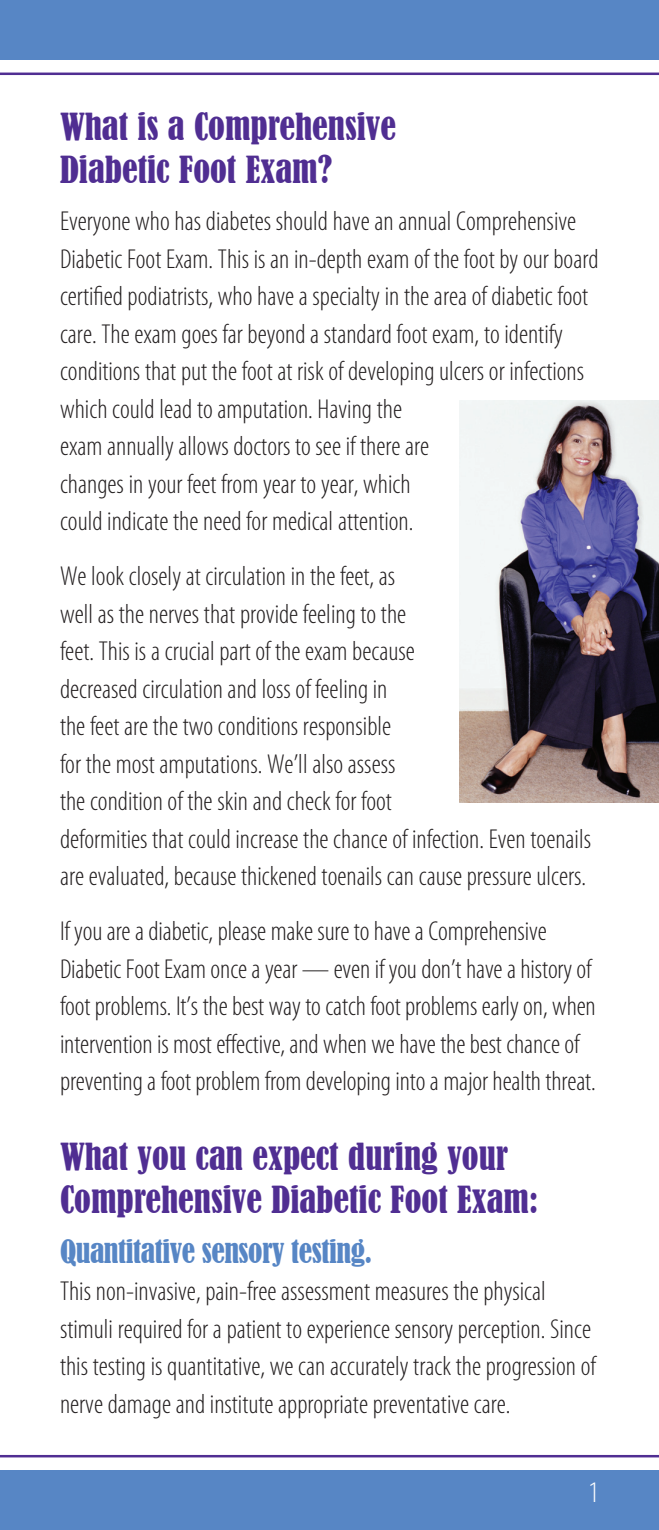
<style>
.page{position:relative;width:659px;height:1530px;background:#fff}
.page>*{position:absolute;margin:0;border:0;box-sizing:border-box;transform-origin:0 0}
.t1{font:condensed 35px/42.5px "Bernard";color:#502e92}
.t2{font:condensed 30px "Bernard";letter-spacing:-.015em;color:#5786c5}
.t3{font:300 condensed 30px "Myriad Pro";color:#fff}
.t4{font:300 condensed 27.5px/37.5px "Myriad Pro";color:#231f20}
</style>
<div class="page">
<div style="left:0;top:0;width:659px;height:60px;background:#5786c5"></div>
<div style="left:0;top:1470px;width:659px;height:60px;background:#5786c5"></div>
<hr style="left:0;top:73px;width:659px;height:2px;background:#502e92">
<hr style="left:0;top:1455px;width:659px;height:2px;background:#502e92">
<img style="left:459px;top:400px;width:200px;height:403px">
<p class="t1" style="left:60px;top:106px;width:337px">What is a Comprehensive<br>Diabetic Foot Exam?</p>
<p class="t4" style="left:60px;top:202px;width:540px">Everyone who has diabetes should have an annual Comprehensive Diabetic Foot Exam. This is an in-depth exam of the foot by our board certified podiatrists, who have a specialty in the area of diabetic foot care. The exam goes far beyond a standard foot exam, to identify conditions that put the foot at risk of developing ulcers or infections which could lead to amputation. Having the<br>exam annually allows doctors to see if there are<br>changes in your feet from year to year, which<br>could indicate the need for medical attention.</p>
<p class="t4" style="left:60px;top:557px;width:532px">We look closely at circulation in the feet, as<br>well as the nerves that provide feeling to the<br>feet. This is a crucial part of the exam because<br>decreased circulation and loss of feeling in<br>the feet are the two conditions responsible<br>for the most amputations. We’ll also assess<br>the condition of the skin and check for foot<br>deformities that could increase the chance of infection. Even toenails are evaluated, because thickened toenails can cause pressure ulcers.</p>
<p class="t4" style="left:60px;top:912px;width:537px">If you are a diabetic, please make sure to have a Comprehensive Diabetic Foot Exam once a year — even if you don’t have a history of foot problems. It’s the best way to catch foot problems early on, when intervention is most effective, and when we have the best chance of preventing a foot problem from developing into a major health threat.</p>
<p class="t1" style="left:60px;top:1136px;width:480px">What you can expect during your<br>Comprehensive Diabetic Foot Exam:</p>
<p class="t2" style="left:60px;top:1234px;width:314px">Quantitative sensory testing.</p>
<p class="t4" style="left:60px;top:1272px;width:537px">This non-invasive, pain-free assessment measures the physical stimuli required for a patient to experience sensory perception. Since this testing is quantitative, we can accurately track the progression of nerve damage and institute appropriate preventative care.</p>
<p class="t3" style="left:588px;top:1474px;width:12px">1</p>
</div>
